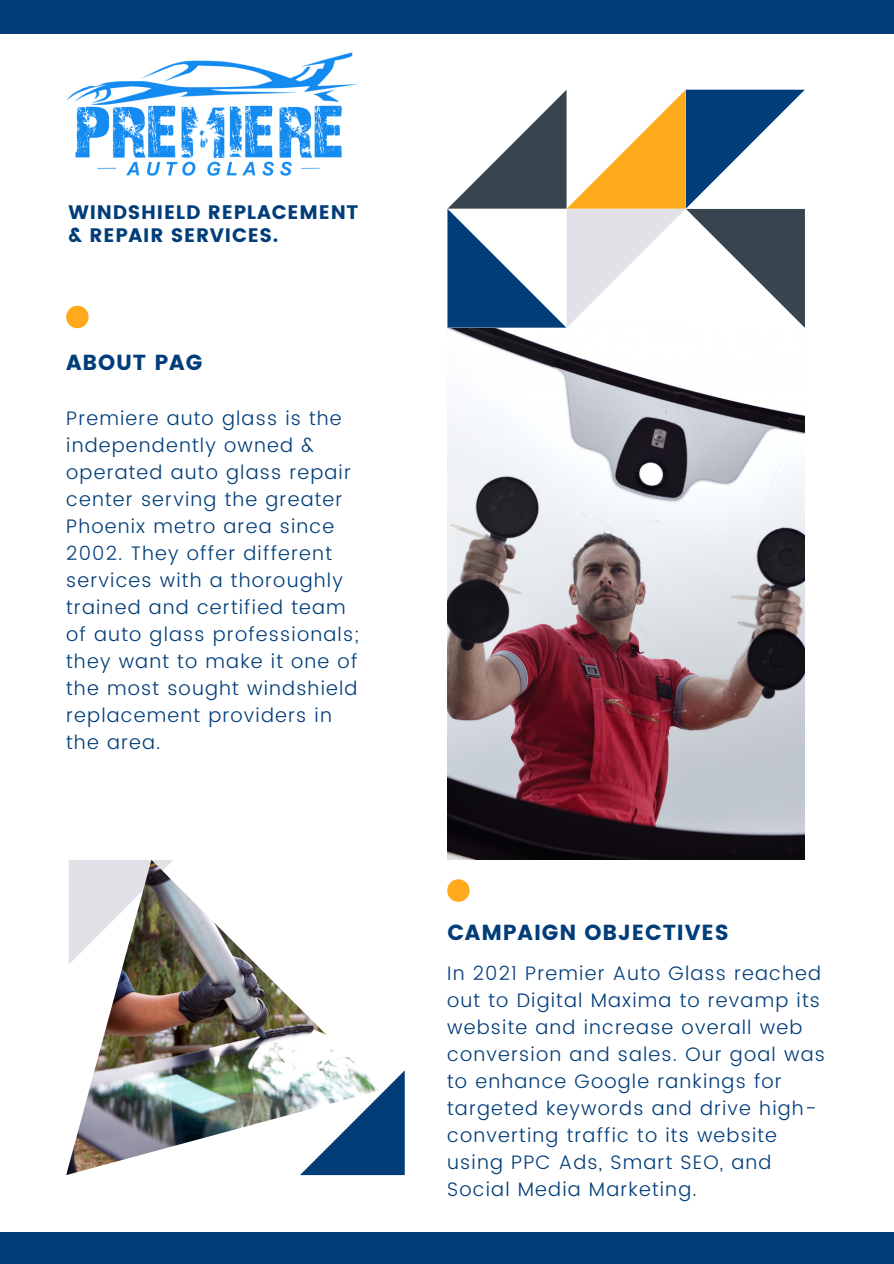
<style>
.page{position:relative;width:894px;height:1264px;background:#fff}
.page>*{position:absolute;margin:0;border:0;box-sizing:border-box;transform-origin:0 0}
.t1{font:21.75px "Poppins";letter-spacing:.04em;color:#003d79}
.t2{font:300 19.5px/27px "Poppins";letter-spacing:.06em;color:#003d79}
.t3{font:19.5px/23.7px "Poppins";letter-spacing:.04em;color:#003d79}
</style>
<div class="page">
<svg style="left:447px;top:90px;width:357px;height:238px"></svg>
<svg style="left:66px;top:306px;width:23px;height:22px"></svg>
<svg style="left:381px;top:1071px;width:23px;height:104px;background:#1c5287"></svg>
<img style="left:66px;top:860px;width:315px;height:315px">
<img style="left:66px;top:52px;width:292px;height:124px">
<img style="left:447px;top:328px;width:357px;height:531px">
<svg style="left:447px;top:879px;width:22px;height:22px"></svg>
<div style="left:0;top:0;width:893px;height:34px;background:#003d79"></div>
<div style="left:0;top:1232px;width:893px;height:31px;background:#003d79"></div>
<p class="t3" style="left:68px;top:200px;width:291px">WINDSHIELD REPLACEMENT &amp; REPAIR SERVICES.</p>
<p class="t1" style="left:66px;top:349px;width:137px">ABOUT PAG</p>
<p class="t2" style="left:66px;top:404px;width:294px">Premiere auto glass is the independently owned &amp; operated auto glass repair center serving the greater<br>Phoenix metro area since<br>2002. They offer different services with a thoroughly trained and certified team of auto glass professionals; they want to make it one of the most sought windshield replacement providers in the area.</p>
<p class="t1" style="left:447px;top:919px;width:283px">CAMPAIGN OBJECTIVES</p>
<p class="t2" style="left:447px;top:959px;width:379px">In 2021 Premier Auto Glass reached out to Digital Maxima to revamp its website and increase overall web conversion and sales. Our goal was to enhance Google rankings for targeted keywords and drive high&shy;converting traffic to its website using PPC Ads, Smart SEO, and<br>Social Media Marketing.</p>
</div>
